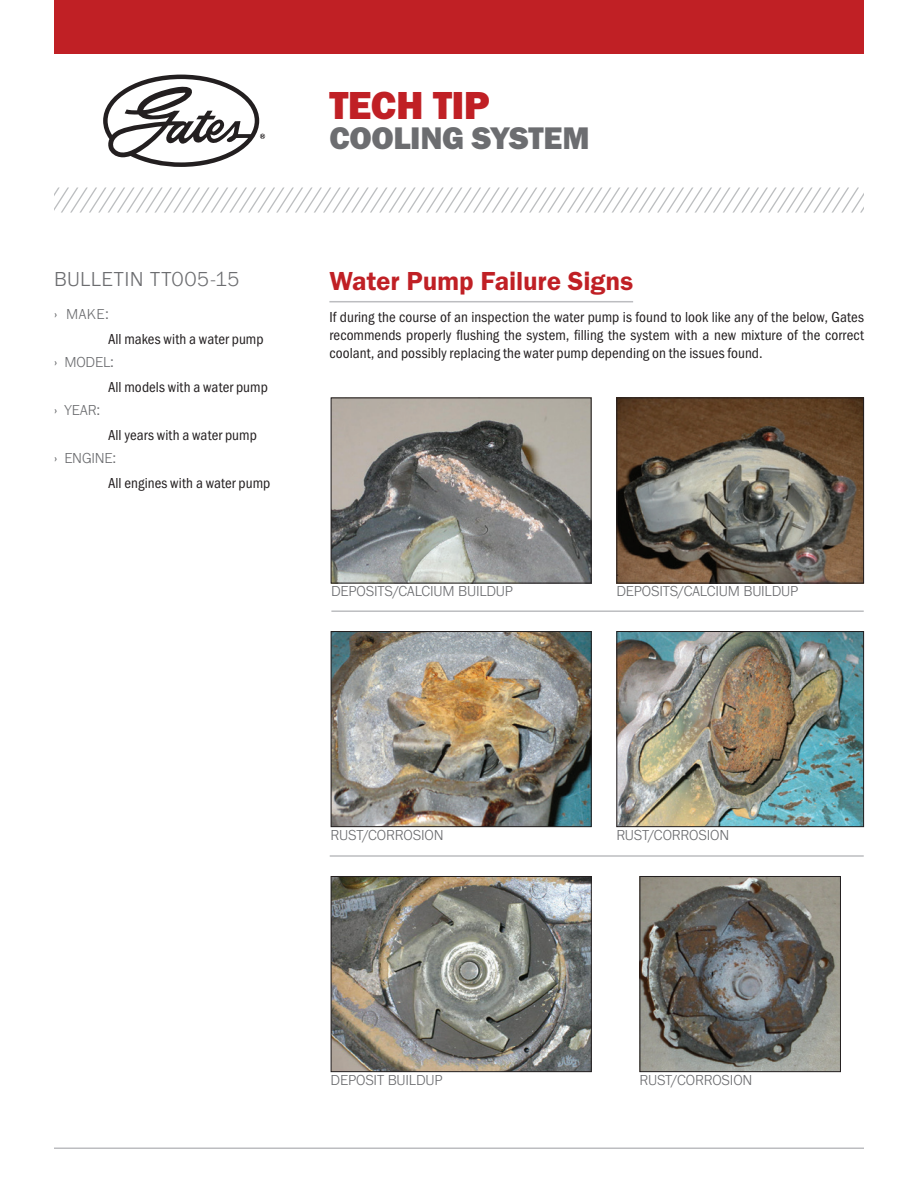
<style>
.page{position:relative;width:918px;height:1188px;background:#fff}
.page>*{position:absolute;margin:0;border:0;box-sizing:border-box;transform-origin:0 0}
.RED_HED_27{font:40.5px "Franklin Gothic URW Hea";letter-spacing:-.01em;color:#c02025}
.GRAY_SUB_21_6{font:32.4px "Franklin Gothic URW Hea";letter-spacing:-.01em;color:#6c6d70}
.RED_HED_body_18_RULE{font:27px "Franklin Gothic URW Dem";letter-spacing:-.005em;color:#c02025}
.med_gray_hed{font:300 21px "Franklin Gothic URW";letter-spacing:.025em;color:#6c6d70}
.body_11_spaceafter{font:15px/18px "Franklin Gothic URW Con Boo";letter-spacing:.005em;color:#231f20;text-align:justify}
.sm_gray_hed{font:300 15px "Franklin Gothic URW";letter-spacing:-.01em;color:#6c6d70}
.Subhed_gray_10{font:15px "Franklin Gothic URW Con Boo";letter-spacing:.005em;color:#231f20}
.Subhed_gray_10-2{font:300 15px "Franklin Gothic URW";letter-spacing:-.01em;color:#6c6d70}
</style>
<div class="page">
<hr style="left:329px;top:301px;width:304px;height:1px;background:#bcbdc0">
<div style="left:54px;top:0;width:810px;height:54px;background:#c02025"></div>
<svg style="left:103px;top:75px;width:162px;height:92px"></svg>
<svg style="left:54px;top:188px;width:810px;height:25px"></svg>
<hr style="left:54px;top:1148px;width:810px;height:1px;background:#bcbdc0">
<img style="left:333px;top:399px;width:257px;height:183px">
<div style="left:331px;top:397px;width:261px;height:187px;border:1px solid #231f20"></div>
<img style="left:618px;top:399px;width:244px;height:183px">
<div style="left:616px;top:397px;width:248px;height:187px;border:1px solid #231f20"></div>
<img style="left:333px;top:633px;width:257px;height:192px">
<div style="left:331px;top:631px;width:261px;height:196px;border:1px solid #231f20"></div>
<img style="left:618px;top:633px;width:244px;height:192px">
<div style="left:616px;top:631px;width:248px;height:196px;border:1px solid #231f20"></div>
<img style="left:641px;top:878px;width:198px;height:192px">
<div style="left:639px;top:876px;width:202px;height:196px;border:1px solid #231f20"></div>
<img style="left:333px;top:878px;width:257px;height:192px">
<div style="left:331px;top:876px;width:261px;height:196px;border:1px solid #231f20"></div>
<hr style="left:330px;top:855px;width:534px;height:2px;background:#bcbdc0">
<hr style="left:331px;top:610px;width:533px;height:2px;background:#bcbdc0">
<p class="med_gray_hed" style="left:54px;top:266px;width:187px">BULLETIN TT005-15</p>
<p class="Subhed_gray_10-2" style="left:54px;top:305px;width:56px">› MAKE:</p>
<p class="Subhed_gray_10" style="left:108px;top:330px;width:157px">All makes with a water pump</p>
<p class="Subhed_gray_10-2" style="left:54px;top:353px;width:62px">› MODEL:</p>
<p class="Subhed_gray_10" style="left:108px;top:378px;width:161px">All models with a water pump</p>
<p class="Subhed_gray_10-2" style="left:54px;top:401px;width:48px">› YEAR:</p>
<p class="Subhed_gray_10" style="left:108px;top:426px;width:150px">All years with a water pump</p>
<p class="Subhed_gray_10-2" style="left:54px;top:449px;width:64px">› ENGINE:</p>
<p class="Subhed_gray_10" style="left:108px;top:474px;width:164px">All engines with a water pump</p>
<p class="RED_HED_27" style="left:329px;top:79px;width:162px">TECH TIP</p>
<p class="GRAY_SUB_21_6" style="left:329px;top:117px;width:262px">COOLING SYSTEM</p>
<p class="RED_HED_body_18_RULE" style="left:329px;top:265px;width:305px">Water Pump Failure Signs</p>
<p class="body_11_spaceafter" style="left:329px;top:307px;width:536px">If during the course of an inspection the water pump is found to look like any of the below, Gates recommends properly flushing the system, filling the system with a new mixture of the correct coolant, and possibly replacing the water pump depending on the issues found.</p>
<p class="sm_gray_hed" style="left:331px;top:582px;width:183px">DEPOSITS/CALCIUM BUILDUP</p>
<p class="sm_gray_hed" style="left:616px;top:582px;width:183px">DEPOSITS/CALCIUM BUILDUP</p>
<p class="sm_gray_hed" style="left:331px;top:825px;width:115px">RUST/CORROSION</p>
<p class="sm_gray_hed" style="left:616px;top:825px;width:115px">RUST/CORROSION</p>
<p class="sm_gray_hed" style="left:331px;top:1070px;width:113px">DEPOSIT BUILDUP</p>
<p class="sm_gray_hed" style="left:639px;top:1070px;width:115px">RUST/CORROSION</p>
</div>
